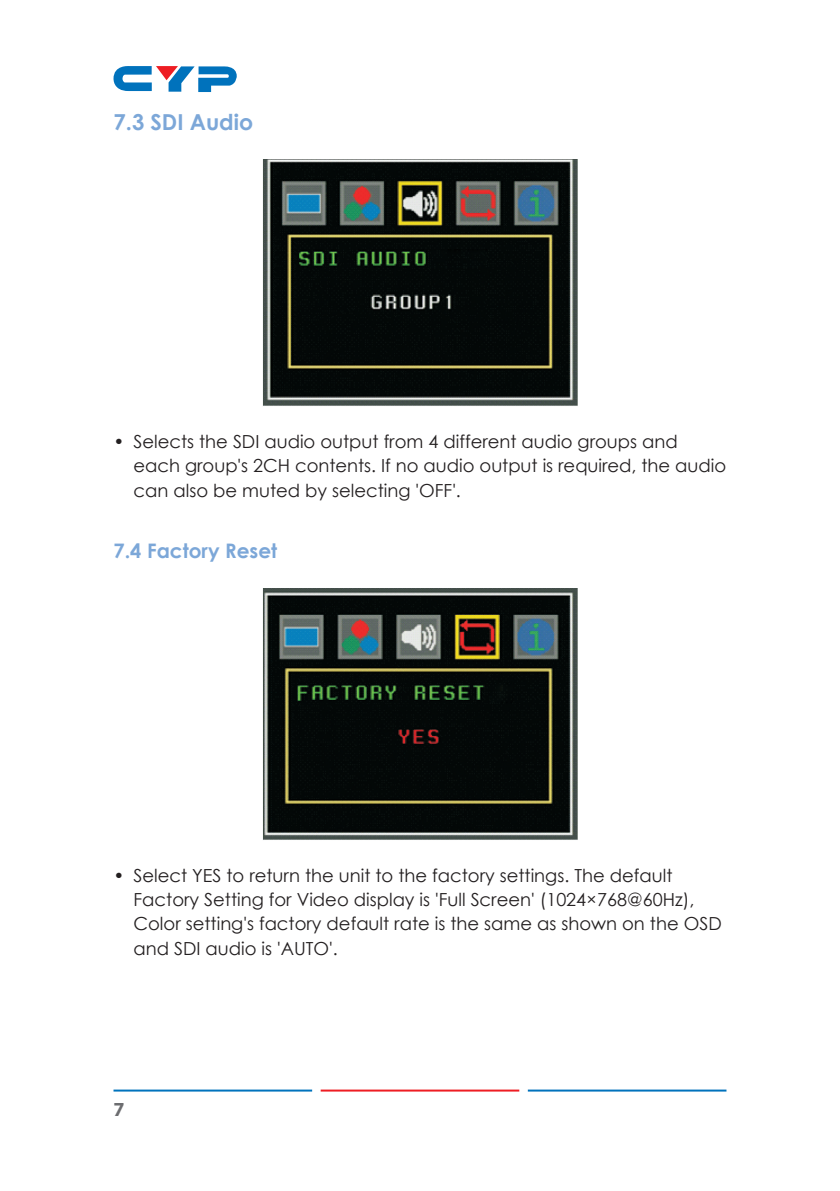
<style>
.page{position:relative;width:840px;height:1191px;background:#fff}
.page>*{position:absolute;margin:0;border:0;box-sizing:border-box;transform-origin:0 0}
.Sub_Header{font:700 22px "Century Gothic";color:#7ca7d8}
.Sub_Header-2{font:700 20px "Century Gothic";color:#7ca7d8}
.t1{font:700 20px "Myriad Pro";color:#6c6d70}
.t2{font:18px/24.4px "Century Gothic";color:#231f20}
</style>
<div class="page">
<svg style="left:113px;top:66px;width:123px;height:26px"></svg>
<hr style="left:113px;top:1089px;width:199px;height:2px;background:#0073bd">
<hr style="left:527px;top:1089px;width:199px;height:2px;background:#0072bc">
<hr style="left:320px;top:1089px;width:199px;height:2px;background:#ee1d23">
<img style="left:262px;top:159px;width:315px;height:247px">
<img style="left:262px;top:589px;width:315px;height:251px">
<p class="Sub_Header" style="left:113px;top:105px;width:141px">7.3 SDI Audio</p>
<p class="t2" style="left:133px;top:429px;width:594px;text-indent:-20px">• Selects the SDI audio output from 4 different audio groups and each group's 2CH contents. If no audio output is required, the audio can also be muted by selecting 'OFF'.</p>
<p class="Sub_Header-2" style="left:113px;top:535px;width:165px">7.4 Factory Reset</p>
<p class="t2" style="left:133px;top:863px;width:589px;text-indent:-20px">• Select YES to return the unit to the factory settings. The default Factory Setting for Video display is 'Full Screen' (1024×768@60Hz), Color setting's factory default rate is the same as shown on the OSD and SDI audio is 'AUTO'.</p>
<p class="t1" style="left:113px;top:1096px;width:13px">7</p>
</div>
